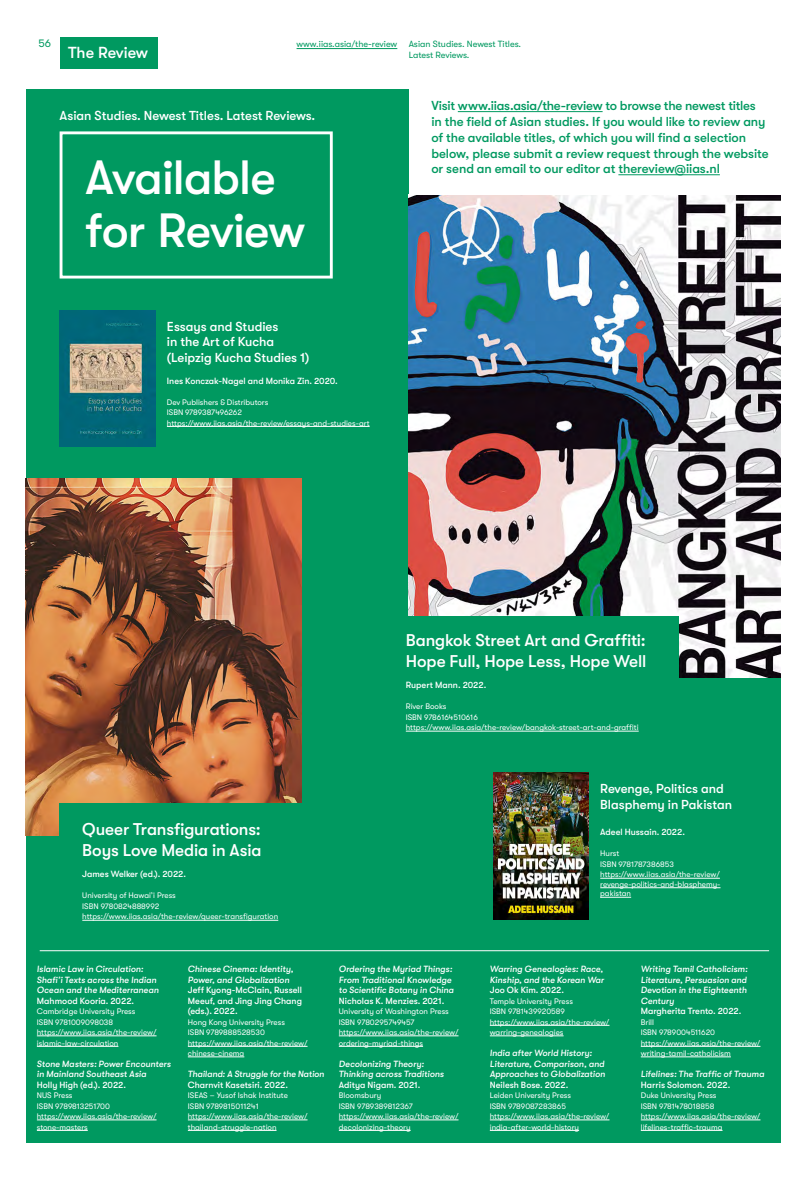
<style>
.page{position:relative;width:806px;height:1180px;background:#fff}
.page>*{position:absolute;margin:0;border:0;box-sizing:border-box;transform-origin:0 0}
.t1{font:500 48px/52.5px "GT Walsheim Pro";letter-spacing:-.02em;color:#fff}
.t2{font:500 17px/21px "GT Walsheim Pro";letter-spacing:-.01em;color:#fff}
.t3{font:500 16px "GT Walsheim Pro";color:#fff}
.t4{font:500 13px/15.8px "GT Walsheim Pro";letter-spacing:-.01em;color:#009960}
.t5{font:500 13px/15.8px "GT Walsheim Pro";color:#fff}
.t6{font:11px "GT Walsheim Pro";color:#009960}
.t7{font:italic 500 9px/10.5px "GT Walsheim Pro";color:#fff}
.t8{font:500 9px/10.5px "GT Walsheim Pro";color:#fff;text-align:justify}
.t9{font:9px/10.5px "GT Walsheim Pro";color:#009960}
.t10{font:8px/10.5px "GT Walsheim Pro";color:#fff}
</style>
<div class="page">
<div style="left:60px;top:37px;width:97px;height:31px;background:#009960"></div>
<div style="left:26px;top:89px;width:754px;height:1053px;background:#009960"></div>
<hr style="left:296px;top:48px;width:101px;height:1px;background:#009960">
<img style="left:26px;top:478px;width:275px;height:357px">
<img style="left:408px;top:194px;width:372px;height:483px">
<img style="left:60px;top:310px;width:95px;height:136px">
<div style="left:60px;top:803px;width:253px;height:126px;background:#009960"></div>
<hr style="left:82px;top:919px;width:196px;height:1px;background:#fff">
<hr style="left:600px;top:877px;width:119px;height:1px;background:#fff">
<hr style="left:600px;top:887px;width:120px;height:1px;background:#fff">
<hr style="left:600px;top:896px;width:30px;height:1px;background:#fff">
<div style="left:60px;top:131px;width:272px;height:147px;border:3px solid #fff"></div>
<div style="left:408px;top:79px;width:389px;height:115px;background:#fff"></div>
<hr style="left:457px;top:111px;width:145px;height:1px;background:#009960">
<hr style="left:618px;top:174px;width:101px;height:1px;background:#009960">
<div style="left:383px;top:616px;width:294px;height:145px;background:#009960"></div>
<hr style="left:405px;top:730px;width:233px;height:1px;background:#fff">
<hr style="left:40px;top:950px;width:728px;height:1px;background:#fff">
<hr style="left:37px;top:1035px;width:119px;height:1px;background:#fff">
<hr style="left:37px;top:1045px;width:81px;height:1px;background:#fff">
<hr style="left:37px;top:1119px;width:119px;height:1px;background:#fff">
<hr style="left:37px;top:1129px;width:51px;height:1px;background:#fff">
<hr style="left:188px;top:1045px;width:119px;height:1px;background:#fff">
<hr style="left:188px;top:1056px;width:56px;height:1px;background:#fff">
<hr style="left:188px;top:1119px;width:119px;height:1px;background:#fff">
<hr style="left:188px;top:1129px;width:88px;height:1px;background:#fff">
<hr style="left:338px;top:1035px;width:120px;height:1px;background:#fff">
<hr style="left:338px;top:1045px;width:85px;height:1px;background:#fff">
<hr style="left:338px;top:1119px;width:120px;height:1px;background:#fff">
<hr style="left:338px;top:1129px;width:72px;height:1px;background:#fff">
<hr style="left:489px;top:1024px;width:120px;height:1px;background:#fff">
<hr style="left:489px;top:1035px;width:74px;height:1px;background:#fff">
<hr style="left:489px;top:1119px;width:120px;height:1px;background:#fff">
<hr style="left:489px;top:1129px;width:89px;height:1px;background:#fff">
<hr style="left:640px;top:1045px;width:120px;height:1px;background:#fff">
<hr style="left:640px;top:1056px;width:90px;height:1px;background:#fff">
<hr style="left:640px;top:1119px;width:120px;height:1px;background:#fff">
<hr style="left:640px;top:1129px;width:82px;height:1px;background:#fff">
<hr style="left:167px;top:426px;width:202px;height:1px;background:#fff">
<img style="left:493px;top:772px;width:95px;height:147px">
<h3 class="t6" style="left:38px;top:37px;width:14px">56</h3>
<h3 class="t3" style="left:68px;top:43px;width:81px">The Review</h3>
<p class="t9" style="left:296px;top:39px;width:102px">www.iias.asia/the-review</p>
<p class="t9" style="left:408px;top:39px;width:114px">Asian Studies. Newest Titles.<br>Latest Reviews.</p>
<h3 class="t5" style="left:60px;top:108px;width:257px">Asian Studies. Newest Titles. Latest Reviews.</h3>
<h1 class="t1" style="left:85px;top:152px;width:221px">Available for Review</h1>
<p class="t4" style="left:431px;top:98px;width:338px">Visit www.iias.asia/the-review to browse the newest titles in the field of Asian studies. If you would like to review any of the available titles, of which you will find a selection below, please submit a review request through the website or send an email to our editor at thereview@iias.nl</p>
<h3 class="t5" style="left:167px;top:318px;width:144px">Essays and Studies<br>in the Art of Kucha (Leipzig Kucha Studies 1)</h3>
<p class="t8" style="left:167px;top:375px;width:172px">Ines Konczak-Nagel and Monika Zin. 2020.</p>
<p class="t10" style="left:167px;top:396px;width:204px">Dev Publishers &amp; Distributors<br>ISBN 9789387496262 https://www.iias.asia/the-review/essays-and-studies-art</p>
<h2 class="t2" style="left:82px;top:819px;width:180px">Queer Transfigurations:<br>Boys Love Media in Asia</h2>
<p class="t8" style="left:82px;top:869px;width:105px">James Welker (ed.). 2022.</p>
<p class="t10" style="left:82px;top:890px;width:197px">University of Hawai’i Press<br>ISBN 9780824888992 https://www.iias.asia/the-review/queer-transfiguration</p>
<h2 class="t2" style="left:405px;top:630px;width:242px">Bangkok Street Art and Graffiti:<br>Hope Full, Hope Less, Hope Well</h2>
<p class="t8" style="left:405px;top:680px;width:82px">Rupert Mann. 2022.</p>
<p class="t10" style="left:405px;top:701px;width:234px">River Books<br>ISBN 9786164510616 https://www.iias.asia/the-review/bangkok-street-art-and-graffiti</p>
<h3 class="t5" style="left:600px;top:780px;width:133px">Revenge, Politics and<br>Blasphemy in Pakistan</h3>
<p class="t8" style="left:600px;top:827px;width:86px">Adeel Hussain. 2022.</p>
<p class="t10" style="left:600px;top:848px;width:121px">Hurst<br>ISBN 9781787386853 https://www.iias.asia/the-review/</p>
<p class="t10" style="left:600px;top:879px;width:122px;line-height:9.5px">revenge-politics-and-blasphemy&shy;pakistan</p>
<p class="t7" style="left:37px;top:963px;width:123px">Islamic Law in Circulation:<br>Shafi’i Texts across the Indian<br>Ocean and the Mediterranean</p>
<p class="t8" style="left:37px;top:995px;width:99px">Mahmood Kooria. 2022.</p>
<p class="t10" style="left:37px;top:1005px;width:121px">Cambridge University Press<br>ISBN 9781009098038 https://www.iias.asia/the-review/ islamic-law-circulation</p>
<p class="t7" style="left:37px;top:1058px;width:135px">Stone Masters: Power Encounters in Mainland Southeast Asia</p>
<p class="t8" style="left:37px;top:1079px;width:91px">Holly High (ed.). 2022.</p>
<p class="t10" style="left:37px;top:1089px;width:121px">NUS Press<br>ISBN 9789813251700 https://www.iias.asia/the-review/ stone-masters</p>
<p class="t7" style="left:188px;top:963px;width:107px">Chinese Cinema: Identity,<br>Power, and Globalization</p>
<p class="t8" style="left:188px;top:984px;width:116px">Jeff Kyong-McClain, Russell Meeuf, and Jing Jing Chang (eds.). 2022.</p>
<p class="t10" style="left:188px;top:1016px;width:121px">Hong Kong University Press<br>ISBN 9789888528530 https://www.iias.asia/the-review/ chinese-cinema</p>
<p class="t7" style="left:188px;top:1068px;width:138px">Thailand: A Struggle for the Nation</p>
<p class="t8" style="left:188px;top:1079px;width:102px">Charnvit Kasetsiri. 2022.</p>
<p class="t10" style="left:188px;top:1089px;width:121px">ISEAS – Yusof Ishak Institute<br>ISBN 9789815011241 https://www.iias.asia/the-review/ thailand-struggle-nation</p>
<p class="t7" style="left:338px;top:963px;width:116px">Ordering the Myriad Things:<br>From Traditional Knowledge to Scientific Botany in China</p>
<p class="t8" style="left:338px;top:995px;width:107px">Nicholas K. Menzies. 2021.</p>
<p class="t10" style="left:338px;top:1005px;width:121px">University of Washington Press<br>ISBN 9780295749457 https://www.iias.asia/the-review/ ordering-myriad-things</p>
<p class="t7" style="left:338px;top:1058px;width:107px">Decolonizing Theory:<br>Thinking across Traditions</p>
<p class="t8" style="left:338px;top:1079px;width:83px">Aditya Nigam. 2021.</p>
<p class="t10" style="left:338px;top:1089px;width:121px">Bloomsbury<br>ISBN 9789389812367 https://www.iias.asia/the-review/ decolonizing-theory</p>
<p class="t7" style="left:489px;top:963px;width:116px">Warring Genealogies: Race,<br>Kinship, and the Korean War</p>
<p class="t8" style="left:489px;top:984px;width:76px">Joo Ok Kim. 2022.</p>
<p class="t10" style="left:489px;top:995px;width:121px">Temple University Press<br>ISBN 9781439920589 https://www.iias.asia/the-review/ warring-genealogies</p>
<p class="t7" style="left:489px;top:1047px;width:117px">India after World History:<br>Literature, Comparison, and<br>Approaches to Globalization</p>
<p class="t8" style="left:489px;top:1079px;width:80px">Neilesh Bose. 2022.</p>
<p class="t10" style="left:489px;top:1089px;width:121px">Leiden University Press<br>ISBN 9789087283865 https://www.iias.asia/the-review/ india-after-world-history</p>
<p class="t7" style="left:640px;top:963px;width:108px;text-align:justify">Writing Tamil Catholicism:<br>Literature, Persuasion and Devotion in the Eighteenth Century</p>
<p class="t8" style="left:640px;top:1005px;width:102px">Margherita Trento. 2022.</p>
<p class="t10" style="left:640px;top:1016px;width:121px">Brill<br>ISBN 9789004511620 https://www.iias.asia/the-review/ writing-tamil-catholicism</p>
<p class="t7" style="left:640px;top:1068px;width:125px">Lifelines: The Traffic of Trauma</p>
<p class="t8" style="left:640px;top:1079px;width:91px">Harris Solomon. 2022.</p>
<p class="t10" style="left:640px;top:1089px;width:121px">Duke University Press<br>ISBN 9781478018858 https://www.iias.asia/the-review/ lifelines-traffic-trauma</p>
</div>
